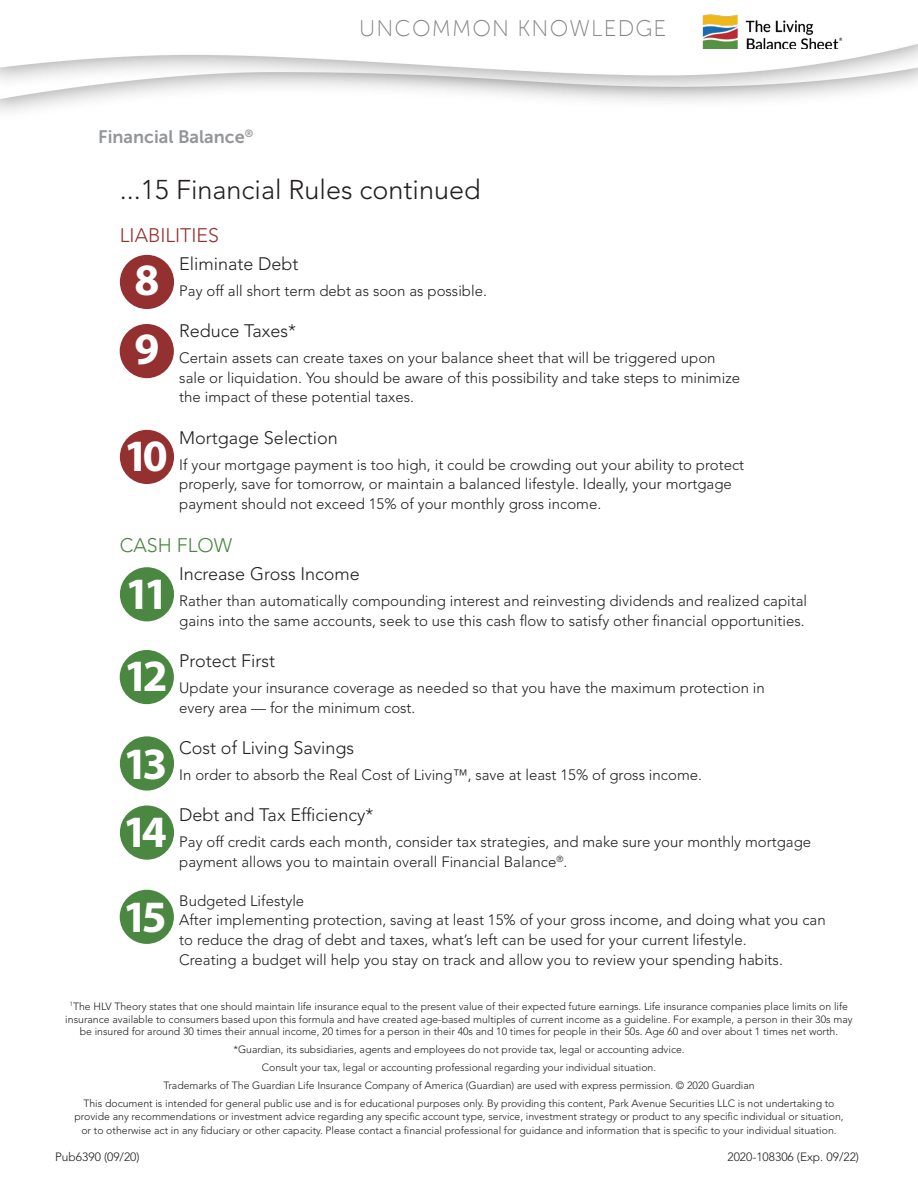
<style>
.page{position:relative;width:918px;height:1188px;background:#fff}
.page>*{position:absolute;margin:0;border:0;box-sizing:border-box;transform-origin:0 0}
.t1{font:700 45px "Myriad Pro";letter-spacing:-.13em;color:#fff}
.t2{font:300 27px "Avenir LT Std";color:#231f20}
.t3{font:22.5px "Museo Sans 100";letter-spacing:.05em;color:#808285}
.t4{font:300 19.5px "Avenir LT Std";color:#943030}
.t5{font:300 19.5px "Avenir LT Std";color:#4a8740}
.t6{font:300 18px "Avenir LT Std";color:#231f20}
.t7{font:18px "Museo Sans 700";color:#939598}
.t8{font:300 15px/19.5px "Avenir LT Std";color:#231f20}
.t9{font:300 12px "Avenir LT Std";color:#231f20}
.t10{font:300 10.5px/12.6px "Avenir LT Std";color:#231f20;text-align:center}
</style>
<div class="page">
<img style="left:0;top:44px;width:918px;height:68px">
<img style="left:701px;top:14px;width:144px;height:34px">
<div style="left:120px;top:255px;width:54px;height:54px;background:#943030;border-radius:50%"></div>
<div style="left:120px;top:324px;width:54px;height:54px;background:#943030;border-radius:50%"></div>
<div style="left:120px;top:430px;width:54px;height:54px;background:#943030;border-radius:50%"></div>
<div style="left:120px;top:567px;width:54px;height:54px;background:#4a8740;border-radius:50%"></div>
<div style="left:120px;top:650px;width:54px;height:54px;background:#4a8740;border-radius:50%"></div>
<div style="left:120px;top:736px;width:54px;height:55px;background:#4a8740;border-radius:50%"></div>
<div style="left:120px;top:806px;width:54px;height:54px;background:#4a8740;border-radius:50%"></div>
<div style="left:120px;top:890px;width:54px;height:54px;background:#4a8740;border-radius:50%"></div>
<p class="t3" style="left:359px;top:16px;width:309px">UNCOMMON KNOWLEDGE</p>
<p class="t7" style="left:98px;top:127px;width:156px">Financial Balance<sup>®</sup></p>
<p class="t2" style="left:120px;top:173px;width:362px">...15 Financial Rules continued</p>
<p class="t4" style="left:120px;top:223px;width:101px">LIABILITIES</p>
<p class="t6" style="left:179px;top:253px;width:121px">Eliminate Debt</p>
<p class="t8" style="left:179px;top:281px;width:309px">Pay off all short term debt as soon as possible.</p>
<p class="t6" style="left:179px;top:320px;width:119px">Reduce Taxes*</p>
<p class="t8" style="left:179px;top:349px;width:562px">Certain assets can create taxes on your balance sheet that will be triggered upon sale or liquidation. You should be aware of this possibility and take steps to minimize</p>
<p class="t8" style="left:179px;top:388px;width:236px">the impact of these potential taxes.</p>
<p class="t6" style="left:179px;top:427px;width:160px">Mortgage Selection</p>
<p class="t8" style="left:179px;top:455px;width:567px">If your mortgage payment is too high, it could be crowding out your ability to protect properly, save for tomorrow, or maintain a balanced lifestyle. Ideally, your mortgage payment should not exceed 15% of your monthly gross income.</p>
<p class="t5" style="left:120px;top:534px;width:114px">CASH FLOW</p>
<p class="t6" style="left:179px;top:563px;width:182px">Increase Gross Income</p>
<p class="t8" style="left:179px;top:591px;width:629px">Rather than automatically compounding interest and reinvesting dividends and realized capital gains into the same accounts, seek to use this cash flow to satisfy other financial opportunities.</p>
<p class="t6" style="left:179px;top:650px;width:98px">Protect First</p>
<p class="t8" style="left:179px;top:678px;width:587px">Update your insurance coverage as needed so that you have the maximum protection in every area — for the minimum cost.</p>
<p class="t6" style="left:179px;top:737px;width:176px">Cost of Living Savings</p>
<p class="t8" style="left:179px;top:765px;width:524px">In order to absorb the Real Cost of Living™, save at least 15% of gross income.</p>
<p class="t6" style="left:179px;top:804px;width:196px">Debt and Tax Efficiency*</p>
<p class="t8" style="left:179px;top:832px;width:634px">Pay off credit cards each month, consider tax strategies, and make sure your monthly mortgage payment allows you to maintain overall Financial Balance<sup>®</sup>.</p>
<p class="t8" style="left:179px;top:891px;width:127px">Budgeted Lifestyle</p>
<p class="t8" style="left:179px;top:910px;width:648px">After implementing protection, saving at least 15% of your gross income, and doing what you can to reduce the drag of debt and taxes, what’s left can be used for your current lifestyle.</p>
<p class="t8" style="left:179px;top:950px;width:605px">Creating a budget will help you stay on track and allow you to review your spending habits.</p>
<p class="t1" style="left:135px;top:251px;width:26px">8</p>
<p class="t1" style="left:134px;top:320px;width:26px">9</p>
<p class="t1" style="left:124px;top:427px;width:46px">10</p>
<p class="t1" style="left:125px;top:564px;width:45px">11</p>
<p class="t1" style="left:124px;top:647px;width:46px">12</p>
<p class="t1" style="left:123px;top:734px;width:46px">13</p>
<p class="t1" style="left:123px;top:802px;width:46px">14</p>
<p class="t1" style="left:123px;top:888px;width:46px">15</p>
<p class="t10" style="left:65px;top:1000px;width:789px"><sup>1</sup>The HLV Theory states that one should maintain life insurance equal to the present value of their expected future earnings. Life insurance companies place limits on life insurance available to consumers based upon this formula and have created age-based multiples of current income as a guideline. For example, a person in their 30s may be insured for around 30 times their annual income, 20 times for a person in their 40s and 10 times for people in their 50s. Age 60 and over about 1 times net worth.</p>
<p class="t10" style="left:233px;top:1043px;width:453px">*Guardian, its subsidiaries, agents and employees do not provide tax, legal or accounting advice.</p>
<p class="t10" style="left:262px;top:1061px;width:396px">Consult your tax, legal or accounting professional regarding your individual situation.</p>
<p class="t10" style="left:163px;top:1079px;width:593px">Trademarks of The Guardian Life Insurance Company of America (Guardian) are used with express permission. © 2020 Guardian</p>
<p class="t10" style="left:74px;top:1097px;width:771px">This document is intended for general public use and is for educational purposes only. By providing this content, Park Avenue Securities LLC is not undertaking to provide any recommendations or investment advice regarding any specific account type, service, investment strategy or product to any specific individual or situation,</p>
<p class="t10" style="left:81px;top:1124px;width:757px">or to otherwise act in any fiduciary or other capacity. Please contact a financial professional for guidance and information that is specific to your individual situation.</p>
<p class="t9" style="left:55px;top:1150px;width:86px">Pub6390 (09/20)</p>
<p class="t9" style="left:727px;top:1150px;width:133px">2020-108306 (Exp. 09/22)</p>
</div>
